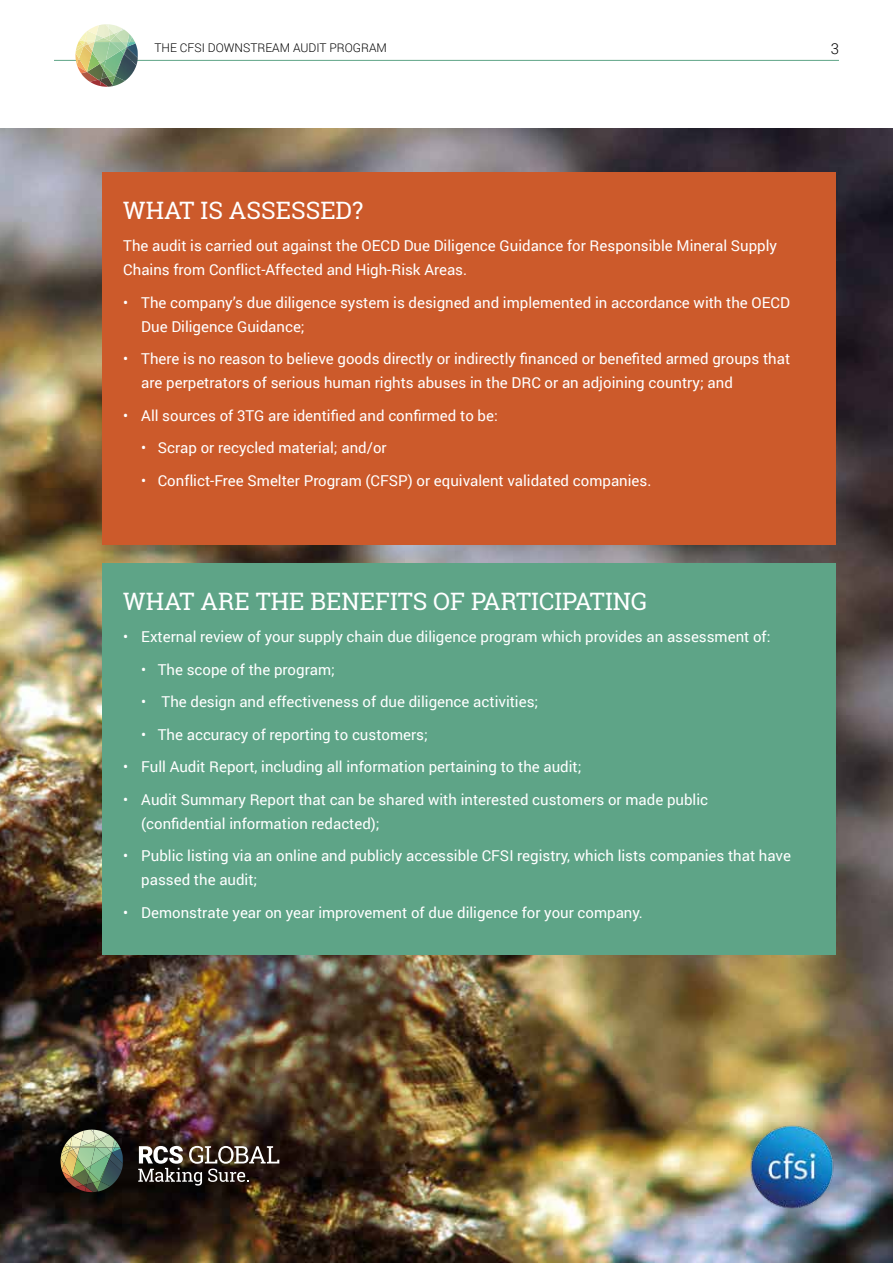
<style>
.page{position:relative;width:893px;height:1263px;background:#fff}
.page>*{position:absolute;margin:0;border:0;box-sizing:border-box;transform-origin:0 0}
.t1{font:24px "Roboto Slab";color:#fff}
.t2{font:15px/24px "Roboto";color:#fff}
.t3{font:300 15px "Roboto";color:#000}
.t4{font:300 12px "Roboto";color:#000}
</style>
<div class="page">
<hr style="left:54px;top:60px;width:785px;height:1px;background:#5ea487">
<svg style="left:75px;top:24px;width:64px;height:63px"></svg>
<img style="left:0;top:128px;width:893px;height:1135px">
<div style="left:102px;top:563px;width:734px;height:392px;background:#5ea487"></div>
<div style="left:102px;top:172px;width:734px;height:372px;background:#cc5a2b"></div>
<img style="left:61px;top:1130px;width:63px;height:62px">
<svg style="left:138px;top:1146px;width:141px;height:39px"></svg>
<img style="left:744px;top:1123px;width:95px;height:86px">
<p class="t4" style="left:154px;top:39px;width:234px">THE CFSI DOWNSTREAM AUDIT PROGRAM</p>
<p class="t3" style="left:831px;top:38px;width:10px">3</p>
<h1 class="t1" style="left:123px;top:193px;width:242px">WHAT IS ASSESSED?</h1>
<p class="t2" style="left:123px;top:233px;width:655px">The audit is carried out against the OECD Due Diligence Guidance for Responsible Mineral Supply<br>Chains from Conflict-Affected and High-Risk Areas.</p>
<p class="t2" style="left:141px;top:290px;width:650px;text-indent:-18px">• The company’s due diligence system is designed and implemented in accordance with the OECD<br>Due Diligence Guidance;</p>
<p class="t2" style="left:141px;top:346px;width:650px;text-indent:-18px">• There is no reason to believe goods directly or indirectly financed or benefited armed groups that are perpetrators of serious human rights abuses in the DRC or an adjoining country; and</p>
<p class="t2" style="left:123px;top:403px;width:376px">• All sources of 3TG are identified and confirmed to be:</p>
<p class="t2" style="left:141px;top:435px;width:247px">• Scrap or recycled material; and/or</p>
<p class="t2" style="left:141px;top:468px;width:512px">• Conflict-Free Smelter Program (CFSP) or equivalent validated companies.</p>
<h1 class="t1" style="left:123px;top:585px;width:525px">WHAT ARE THE BENEFITS OF PARTICIPATING</h1>
<p class="t2" style="left:123px;top:624px;width:649px">• External review of your supply chain due diligence program which provides an assessment of:</p>
<p class="t2" style="left:141px;top:657px;width:195px">• The scope of the program;</p>
<p class="t2" style="left:141px;top:689px;width:399px">• The design and effectiveness of due diligence activities;</p>
<p class="t2" style="left:141px;top:722px;width:288px">• The accuracy of reporting to customers;</p>
<p class="t2" style="left:123px;top:754px;width:460px">• Full Audit Report, including all information pertaining to the audit;</p>
<p class="t2" style="left:141px;top:787px;width:568px;text-indent:-18px">• Audit Summary Report that can be shared with interested customers or made public (confidential information redacted);</p>
<p class="t2" style="left:141px;top:843px;width:651px;text-indent:-18px">• Public listing via an online and publicly accessible CFSI registry, which lists companies that have passed the audit;</p>
<p class="t2" style="left:123px;top:900px;width:521px">• Demonstrate year on year improvement of due diligence for your company.</p>
</div>
